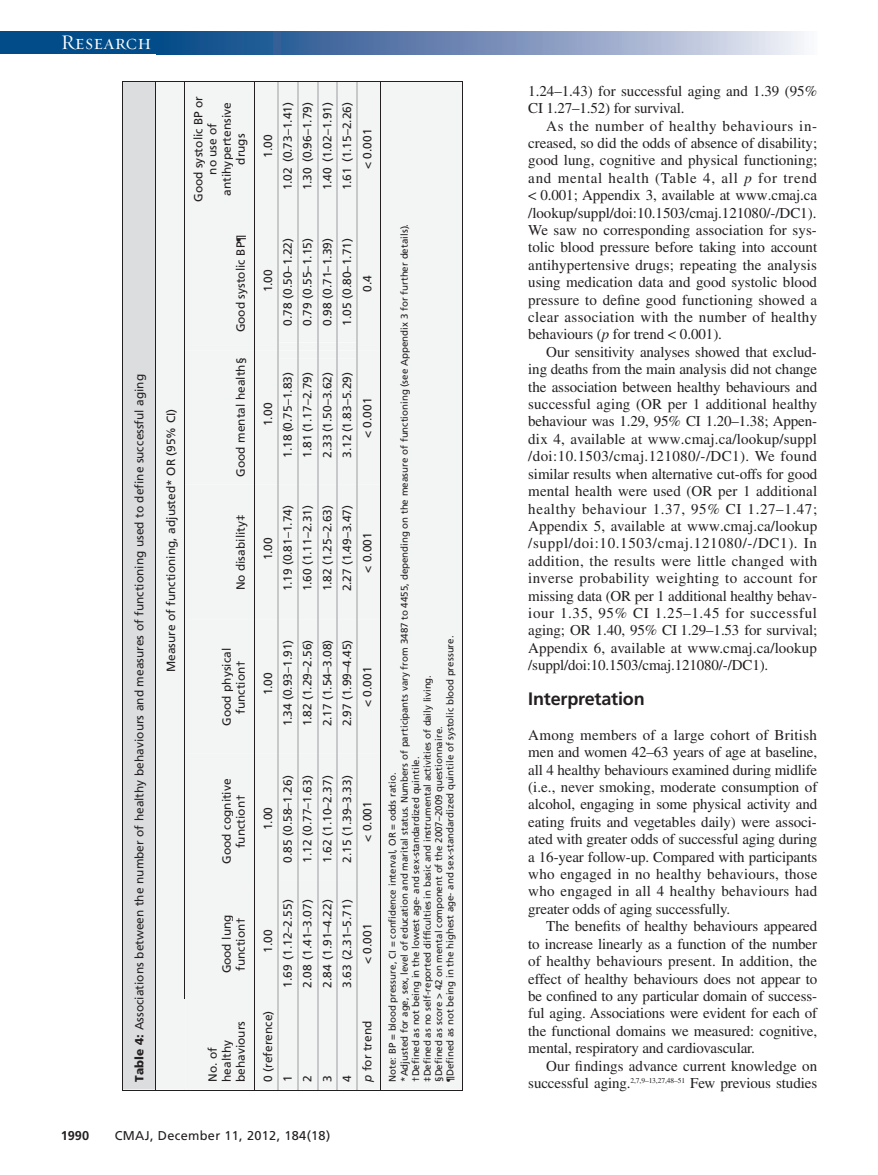
<style>
.page{position:relative;width:878px;height:1175px;background:#fff}
.page>*{position:absolute;margin:0;border:0;box-sizing:border-box;transform-origin:0 0}
.t1{font:21px "Requiem Display HTF Small Caps";letter-spacing:.005em;color:#fff}
.t2{font:700 18px "Frutiger LT Std";letter-spacing:-.01em;color:#231f20}
.t3{font:15px/17.4px "Times LT Std";letter-spacing:-.005em;color:#231f20;text-align:justify}
.t4{font:12.75px "Frutiger LT Std";letter-spacing:.025em;color:#231f20}
.t5{font:700 12.75px "Frutiger LT Std";color:#231f20}
.t6{font:11.85px/14.1px "Frutiger";color:#231f20;text-align:center}
.t7{font:9.75px/11.6px "Frutiger";color:#231f20}
.s1{font-weight:900}
.s2{font-style:italic}
</style>
<div class="page">
<div style="left:0;top:32px;width:164px;height:22px;background:#014c89"></div>
<svg style="left:164px;top:32px;width:640px;height:22px"></svg>
<div style="left:381px;top:90px;width:18px;height:991px;background:#f3f4f4"></div>
<div style="left:399px;top:90px;width:11px;height:991px;background:#f3f4f4"></div>
<div style="left:410px;top:90px;width:12px;height:991px;background:#f3f4f4"></div>
<div style="left:422px;top:90px;width:11px;height:991px;background:#f3f4f4"></div>
<div style="left:433px;top:90px;width:12px;height:991px;background:#f3f4f4"></div>
<div style="left:445px;top:90px;width:17px;height:991px;background:#f3f4f4"></div>
<svg style="left:122px;top:81px;width:259px;height:1009px"></svg>
<hr style="left:381px;top:1089px;width:81px;height:1px;background:#231f20">
<hr style="left:462px;top:82px;width:1px;height:1007px;background:#231f20">
<hr style="left:381px;top:81px;width:81px;height:1px;background:#231f20">
<h1 class="t1" style="left:61px;top:30px;width:92px">Research</h1>
<p class="t6" style="left:133px;top:1081px;width:709px;rotate:-90deg"><span class="s1">Table 4:</span> Associations between the number of healthy behaviours and measures of functioning used to define successful aging</p>
<p class="t6" style="left:165px;top:672px;width:265px;rotate:-90deg">Measure of functioning, adjusted* OR (95% CI)</p>
<p class="t6" style="left:192px;top:202px;width:107px;rotate:-90deg">Good systolic BP or no use of antihypertensive drugs</p>
<p class="t6" style="left:235px;top:332px;width:99px;rotate:-90deg">Good systolic BP¶</p>
<p class="t6" style="left:235px;top:477px;width:121px;rotate:-90deg">Good mental health§</p>
<p class="t6" style="left:235px;top:590px;width:77px;rotate:-90deg">No disability‡</p>
<p class="t6" style="left:221px;top:725px;width:79px;rotate:-90deg">Good physical function†</p>
<p class="t6" style="left:221px;top:863px;width:87px;rotate:-90deg">Good cognitive function†</p>
<p class="t6" style="left:221px;top:973px;width:61px;text-align:left;rotate:-90deg">Good lung function†</p>
<p class="t6" style="left:206px;top:1081px;width:62px;text-align:left;rotate:-90deg">No. of healthy behaviours</p>
<p class="t6" style="left:262px;top:158px;width:25px;rotate:-90deg">1.00</p>
<p class="t6" style="left:281px;top:190px;width:90px;rotate:-90deg">1.02 (0.73–1.41)</p>
<p class="t6" style="left:301px;top:190px;width:90px;rotate:-90deg">1.30 (0.96–1.79)</p>
<p class="t6" style="left:321px;top:190px;width:90px;rotate:-90deg">1.40 (1.02–1.91)</p>
<p class="t6" style="left:341px;top:190px;width:90px;rotate:-90deg">1.61 (1.15–2.26)</p>
<p class="t6" style="left:361px;top:169px;width:42px;rotate:-90deg">&lt; 0.001</p>
<p class="t6" style="left:262px;top:292px;width:25px;rotate:-90deg">1.00</p>
<p class="t6" style="left:281px;top:325px;width:89px;rotate:-90deg">0.78 (0.50–1.22)</p>
<p class="t6" style="left:301px;top:325px;width:89px;rotate:-90deg">0.79 (0.55–1.15)</p>
<p class="t6" style="left:321px;top:325px;width:89px;rotate:-90deg">0.98 (0.71–1.39)</p>
<p class="t6" style="left:341px;top:325px;width:89px;rotate:-90deg">1.05 (0.80–1.71)</p>
<p class="t6" style="left:361px;top:292px;width:18px;rotate:-90deg">0.4</p>
<p class="t6" style="left:262px;top:426px;width:25px;rotate:-90deg">1.00</p>
<p class="t6" style="left:281px;top:458px;width:87px;rotate:-90deg">1.18 (0.75–1.83)</p>
<p class="t6" style="left:301px;top:458px;width:87px;rotate:-90deg">1.81 (1.17–2.79)</p>
<p class="t6" style="left:321px;top:458px;width:87px;rotate:-90deg">2.33 (1.50–3.62)</p>
<p class="t6" style="left:341px;top:458px;width:87px;rotate:-90deg">3.12 (1.83–5.29)</p>
<p class="t6" style="left:361px;top:438px;width:42px;rotate:-90deg">&lt; 0.001</p>
<p class="t6" style="left:262px;top:560px;width:25px;rotate:-90deg">1.00</p>
<p class="t6" style="left:281px;top:591px;width:88px;rotate:-90deg">1.19 (0.81–1.74)</p>
<p class="t6" style="left:301px;top:591px;width:88px;rotate:-90deg">1.60 (1.11–2.31)</p>
<p class="t6" style="left:321px;top:591px;width:88px;rotate:-90deg">1.82 (1.25–2.63)</p>
<p class="t6" style="left:341px;top:591px;width:88px;rotate:-90deg">2.27 (1.49–3.47)</p>
<p class="t6" style="left:361px;top:572px;width:42px;rotate:-90deg">&lt; 0.001</p>
<p class="t6" style="left:262px;top:695px;width:25px;rotate:-90deg">1.00</p>
<p class="t6" style="left:281px;top:726px;width:88px;rotate:-90deg">1.34 (0.93–1.91)</p>
<p class="t6" style="left:301px;top:726px;width:88px;rotate:-90deg">1.82 (1.29–2.56)</p>
<p class="t6" style="left:321px;top:726px;width:88px;rotate:-90deg">2.17 (1.54–3.08)</p>
<p class="t6" style="left:341px;top:726px;width:88px;rotate:-90deg">2.97 (1.99–4.45)</p>
<p class="t6" style="left:361px;top:707px;width:42px;rotate:-90deg">&lt; 0.001</p>
<p class="t6" style="left:262px;top:830px;width:25px;rotate:-90deg">1.00</p>
<p class="t6" style="left:281px;top:863px;width:89px;rotate:-90deg">0.85 (0.58–1.26)</p>
<p class="t6" style="left:301px;top:863px;width:89px;rotate:-90deg">1.12 (0.77–1.63)</p>
<p class="t6" style="left:321px;top:863px;width:89px;rotate:-90deg">1.62 (1.10–2.37)</p>
<p class="t6" style="left:341px;top:863px;width:89px;rotate:-90deg">2.15 (1.39–3.33)</p>
<p class="t6" style="left:361px;top:841px;width:42px;rotate:-90deg">&lt; 0.001</p>
<p class="t6" style="left:262px;top:953px;width:25px;rotate:-90deg">1.00</p>
<p class="t6" style="left:281px;top:987px;width:90px;rotate:-90deg">1.69 (1.12–2.55)</p>
<p class="t6" style="left:301px;top:987px;width:90px;rotate:-90deg">2.08 (1.41–3.07)</p>
<p class="t6" style="left:321px;top:987px;width:90px;rotate:-90deg">2.84 (1.91–4.22)</p>
<p class="t6" style="left:341px;top:987px;width:90px;rotate:-90deg">3.63 (2.31–5.71)</p>
<p class="t6" style="left:361px;top:964px;width:42px;rotate:-90deg">&lt; 0.001</p>
<p class="t6" style="left:262px;top:1081px;width:72px;rotate:-90deg">0 (reference)</p>
<p class="t6" style="left:281px;top:1081px;width:8px;rotate:-90deg">1</p>
<p class="t6" style="left:301px;top:1081px;width:8px;rotate:-90deg">2</p>
<p class="t6" style="left:321px;top:1081px;width:8px;rotate:-90deg">3</p>
<p class="t6" style="left:341px;top:1081px;width:8px;rotate:-90deg">4</p>
<p class="t6" style="left:361px;top:1081px;width:62px;rotate:-90deg"><span class="s2">p</span> for trend</p>
<p class="t7" style="left:387px;top:1081px;width:859px;rotate:-90deg">Note: BP = blood pressure, CI = confidence interval, OR = odds ratio.<br>*Adjusted for age, sex, level of education and marital status. Numbers of participants vary from 3487 to 4455, depending on the measure of functioning (see Appendix 3 for further details). †Defined as not being in the lowest age- and sex-standardized quintile.<br>‡Defined as no self-reported difficulties in basic and instrumental activities of daily living.<br>§Defined as score &gt; 42 on mental component of the 2007–2009 questionnaire.<br>¶Defined as not being in the highest age- and sex-standardized quintile of systolic blood pressure.</p>
<p class="t5" style="left:61px;top:1130px;width:30px">1990</p>
<p class="t4" style="left:115px;top:1130px;width:217px">CMAJ, December 11, 2012, 184(18)</p>
<p class="t3" style="left:528px;top:84px;width:290px">1.24–1.43) for successful aging and 1.39 (95%<br>CI 1.27–1.52) for survival.</p>
<p class="t3" style="left:528px;top:118px;width:290px;text-indent:18px">As the number of healthy behaviours in - creased, so did the odds of absence of disability; good lung, cognitive and physical functioning; and mental health (Table 4, all <span class="s2">p</span> for trend &lt; 0.001; Appendix 3, available at www .cmaj .ca /lookup /suppl /doi:10.1503/cmaj.121080/-/DC1).<br>We saw no corresponding association for sys&shy;tolic blood pressure before taking into account antihypertensive drugs; repeating the analysis using medication data and good systolic blood pressure to define good functioning showed a clear association with the number of healthy behaviours (<span class="s2">p</span> for trend &lt; 0.001).</p>
<p class="t3" style="left:528px;top:345px;width:290px;text-indent:18px">Our sensitivity analyses showed that exclud&shy;ing deaths from the main analysis did not change the association between healthy behaviours and successful aging (OR per 1 additional healthy behaviour was 1.29, 95% CI 1.20–1.38; Appen&shy;dix 4, available at www .cmaj .ca /lookup /suppl /doi:10.1503/cmaj.121080/-/DC1). We found similar results when alternative cut-offs for good mental health were used (OR per 1 additional healthy behaviour 1.37, 95% CI 1.27–1.47; Appendix 5, available at www .cmaj .ca /lookup /suppl/doi:10.1503/cmaj.121080/-/DC1). In addition, the results were little changed with inverse probability weighting to account for missing data (OR per 1 additional healthy behav&shy;iour 1.35, 95% CI 1.25–1.45 for successful aging; OR 1.40, 95% CI 1.29–1.53 for survival; Ap pendix 6, available at www.cmaj .ca /lookup /suppl /doi :10 .1503 /cmaj .121080 /- /DC1).</p>
<p class="t2" style="left:528px;top:691px;width:118px">Interpretation</p>
<p class="t3" style="left:528px;top:727px;width:290px">Among members of a large cohort of British men and women 42–63 years of age at baseline, all 4 healthy behaviours examined during midlife (i.e., never smoking, moderate consumption of alcohol, engaging in some physical activity and eating fruits and vegetables daily) were associ&shy;ated with greater odds of successful aging during a 16-year follow-up. Compared with participants who engaged in no healthy behaviours, those who engaged in all 4 healthy behaviours had greater odds of aging successfully.</p>
<p class="t3" style="left:528px;top:919px;width:290px;text-indent:18px">The benefits of healthy behaviours appeared to increase linearly as a function of the number of healthy behaviours present. In addition, the effect of healthy behaviours does not appear to be confined to any particular domain of success&shy;ful aging. Associations were evident for each of the functional domains we measured: cognitive, mental, respiratory and cardiovascular.</p>
<p class="t3" style="left:528px;top:1058px;width:290px;text-align:right">Our findings advance current knowledge on successful aging.<sup>2,7,9–13,27,48–51</sup> Few previous studies</p>
</div>
